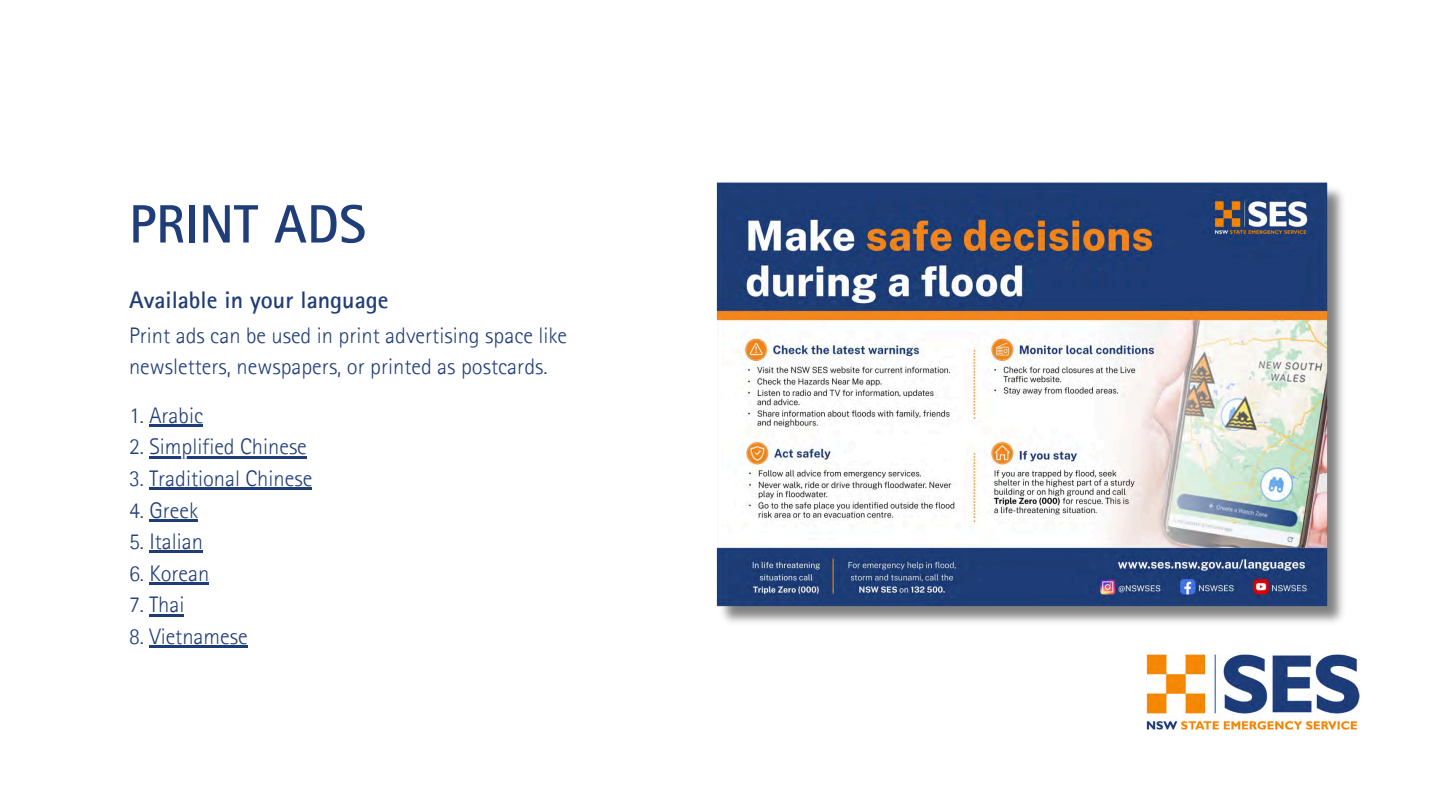
<style>
.page{position:relative;width:1440px;height:811px;background:#fff}
.page>*{position:absolute;margin:0;border:0;box-sizing:border-box;transform-origin:0 0}
.t1{font:700 54px "Rotis Sans Serif Pro";color:#1f3d79}
.t2{font:700 24px "Rotis Sans Serif Pro";color:#1f3d79}
.t3{font:300 22.5px/31.5px "Rotis Sans Serif Pro";color:#1f3d79}
</style>
<div class="page">
<img style="left:1147px;top:654px;width:212px;height:75px">
<img style="left:716px;top:182px;width:627px;height:441px">
<hr style="left:149px;top:424px;width:54px;height:2px;background:#1f3d79">
<hr style="left:149px;top:456px;width:158px;height:2px;background:#1f3d79">
<hr style="left:149px;top:487px;width:163px;height:2px;background:#1f3d79">
<hr style="left:149px;top:519px;width:49px;height:2px;background:#1f3d79">
<hr style="left:149px;top:550px;width:54px;height:2px;background:#1f3d79">
<hr style="left:149px;top:582px;width:60px;height:2px;background:#1f3d79">
<hr style="left:149px;top:613px;width:35px;height:2px;background:#1f3d79">
<hr style="left:149px;top:645px;width:99px;height:2px;background:#1f3d79">
<p class="t1" style="left:129px;top:204px;width:238px">PRINT ADS</p>
<p class="t2" style="left:129px;top:291px;width:261px">Available in your language</p>
<p class="t3" style="left:129px;top:322px;width:440px">Print ads can be used in print advertising space like newsletters, newspapers, or printed as postcards.</p>
<p class="t3" style="left:129px;top:402px;width:76px">1. Arabic</p>
<p class="t3" style="left:129px;top:434px;width:179px">2. Simplified Chinese</p>
<p class="t3" style="left:129px;top:465px;width:185px">3. Traditional Chinese</p>
<p class="t3" style="left:129px;top:497px;width:71px">4. Greek</p>
<p class="t3" style="left:129px;top:528px;width:76px">5. Italian</p>
<p class="t3" style="left:129px;top:560px;width:82px">6. Korean</p>
<p class="t3" style="left:129px;top:591px;width:57px">7. Thai</p>
<p class="t3" style="left:129px;top:623px;width:120px">8. Vietnamese</p>
</div>
